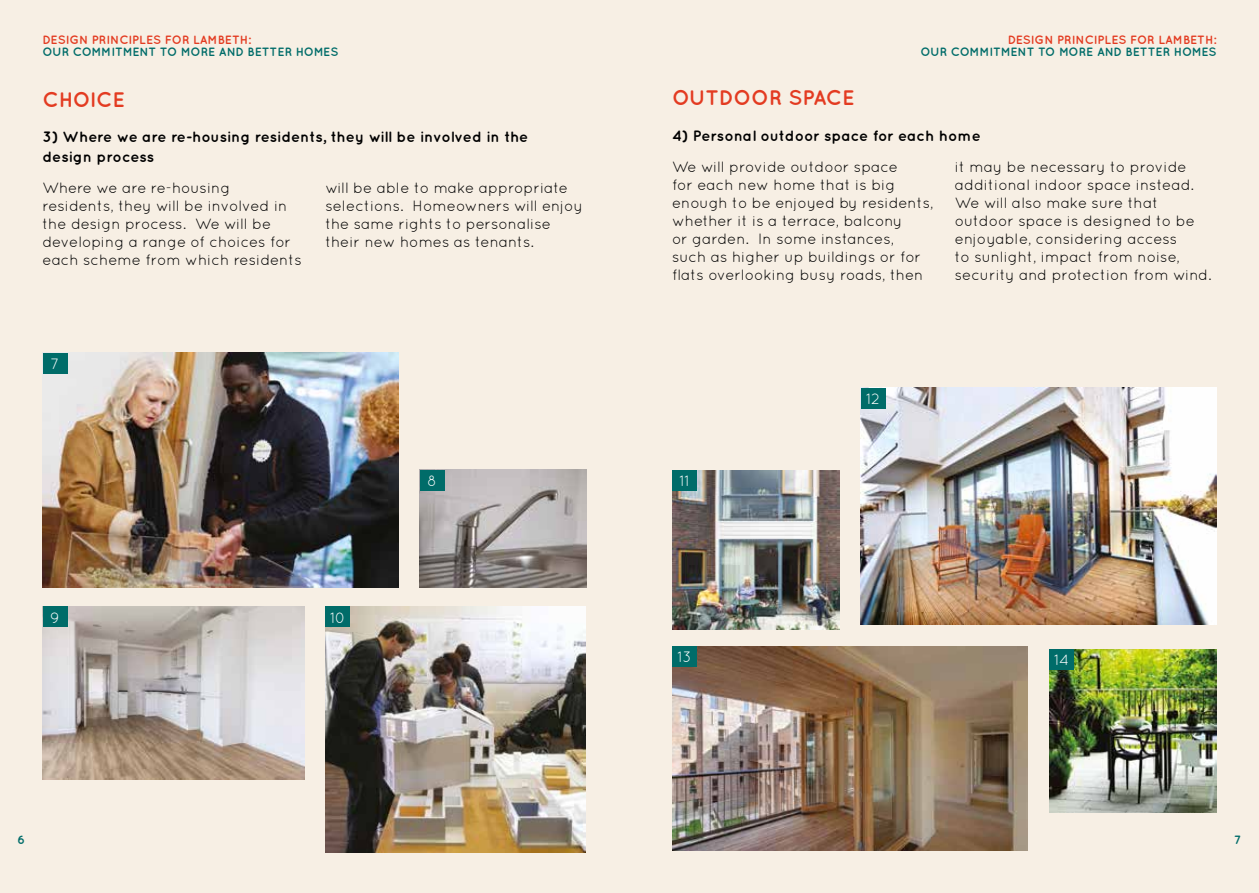
<style>
.page{position:relative;width:1259px;height:893px;background:#f7efe4}
.page>*{position:absolute;margin:0;border:0;box-sizing:border-box;transform-origin:0 0}
.t1{font:700 21px "Quicksand";letter-spacing:-.015em;color:#e33b21}
.t2{font:15px/18px "Quicksand";color:#000}
.t3{font:700 15px/19.5px "Quicksand";color:#000}
.t4{font:15px "Quicksand";color:#fff}
.t5{font:700 12px "Quicksand";letter-spacing:-.005em;color:#006c69}
.t6{font:700 12px "Quicksand";color:#e33b21}
</style>
<div class="page">
<img style="left:860px;top:388px;width:356px;height:237px">
<img style="left:672px;top:646px;width:356px;height:204px">
<img style="left:1049px;top:649px;width:167px;height:163px">
<img style="left:672px;top:470px;width:167px;height:160px">
<div style="left:672px;top:470px;width:25px;height:21px;background:#006c69"></div>
<div style="left:860px;top:388px;width:25px;height:21px;background:#006c69"></div>
<div style="left:672px;top:646px;width:25px;height:21px;background:#006c69"></div>
<div style="left:1049px;top:649px;width:25px;height:21px;background:#006c69"></div>
<img style="left:325px;top:606px;width:260px;height:247px">
<img style="left:43px;top:353px;width:355px;height:234px">
<div style="left:43px;top:353px;width:25px;height:21px;background:#006c69"></div>
<div style="left:325px;top:606px;width:25px;height:21px;background:#006c69"></div>
<img style="left:420px;top:470px;width:167px;height:117px">
<div style="left:420px;top:470px;width:25px;height:21px;background:#006c69"></div>
<img style="left:43px;top:606px;width:261px;height:173px">
<div style="left:43px;top:606px;width:25px;height:21px;background:#006c69"></div>
<p class="t6" style="left:43px;top:32px;width:210px">DESIGN PRINCIPLES FOR LAMBETH:</p>
<p class="t5" style="left:43px;top:44px;width:297px">OUR COMMITMENT TO MORE AND BETTER HOMES</p>
<h1 class="t1" style="left:43px;top:87px;width:84px">CHOICE</h1>
<p class="t3" style="left:43px;top:127px;width:487px">3) Where we are re-housing residents, they will be involved in the design process</p>
<p class="t2" style="left:43px;top:178px;width:261px">Where we are re-housing residents, they will be involved in the design process. We will be developing a range of choices for each scheme from which residents</p>
<p class="t2" style="left:325px;top:178px;width:259px">will be able to make appropriate selections. Homeowners will enjoy the same rights to personalise their new homes as tenants.</p>
<p class="t4" style="left:51px;top:355px;width:10px">7</p>
<p class="t4" style="left:50px;top:609px;width:11px">9</p>
<p class="t4" style="left:330px;top:609px;width:17px">10</p>
<p class="t4" style="left:427px;top:472px;width:11px">8</p>
<p class="t6" style="left:1007px;top:32px;width:210px">DESIGN PRINCIPLES FOR LAMBETH:</p>
<p class="t5" style="left:920px;top:44px;width:297px">OUR COMMITMENT TO MORE AND BETTER HOMES</p>
<h1 class="t1" style="left:672px;top:85px;width:184px">OUTDOOR SPACE</h1>
<p class="t3" style="left:672px;top:125px;width:310px">4) Personal outdoor space for each home</p>
<p class="t2" style="left:672px;top:157px;width:263px">We will provide outdoor space<br>for each new home that is big enough to be enjoyed by residents, whether it is a terrace, balcony<br>or garden. In some instances,<br>such as higher up buildings or for flats overlooking busy roads, then</p>
<p class="t2" style="left:955px;top:157px;width:258px">it may be necessary to provide additional indoor space instead.<br>We will also make sure that outdoor space is designed to be enjoyable, considering access<br>to sunlight, impact from noise, security and protection from wind.</p>
<p class="t4" style="left:679px;top:472px;width:12px">11</p>
<p class="t4" style="left:866px;top:390px;width:15px">12</p>
<p class="t4" style="left:677px;top:648px;width:16px">13</p>
<p class="t4" style="left:1054px;top:651px;width:16px">14</p>
<p class="t5" style="left:17px;top:833px;width:9px">6</p>
<p class="t5" style="left:1234px;top:833px;width:9px">7</p>
</div>
